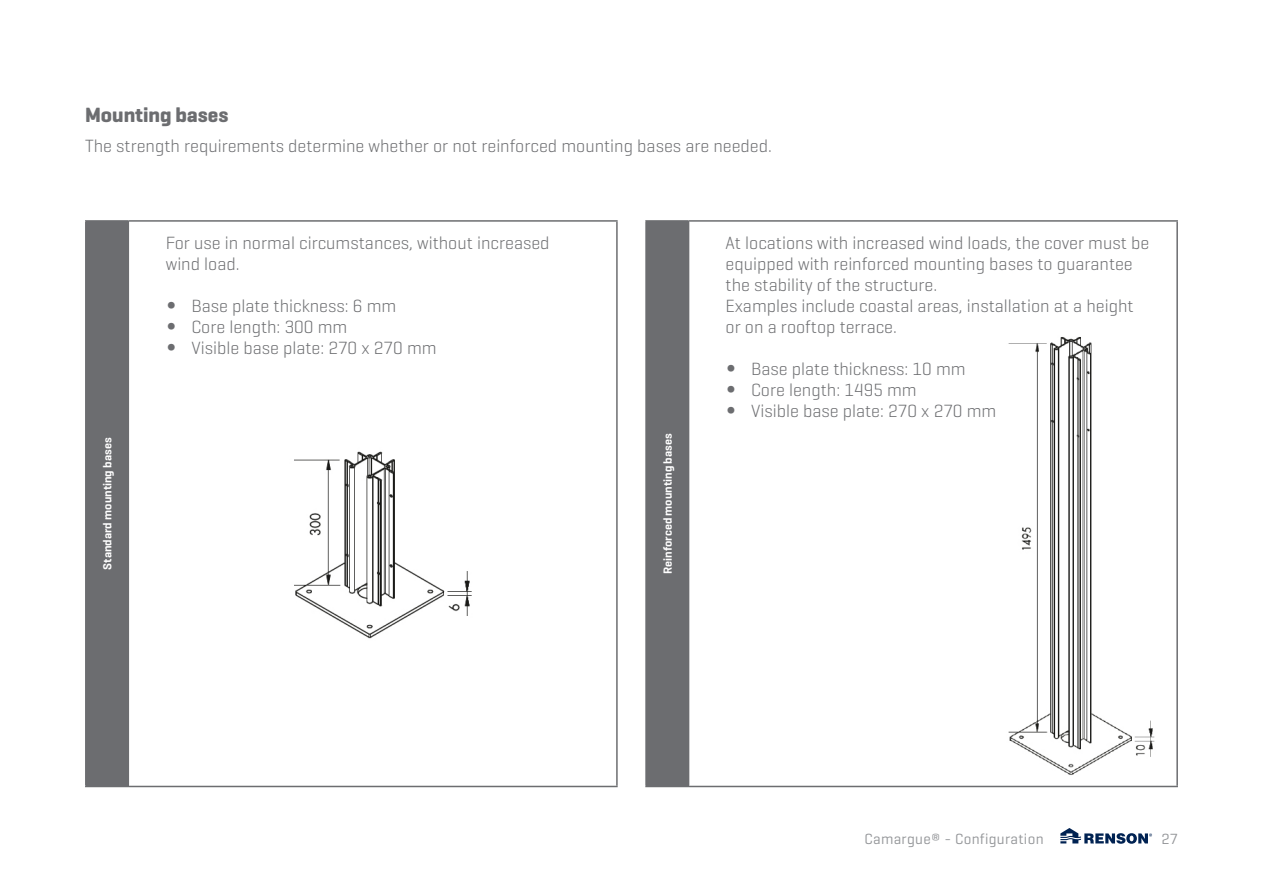
<style>
.page{position:relative;width:1263px;height:893px;background:#fff}
.page>*{position:absolute;margin:0;border:0;box-sizing:border-box;transform-origin:0 0}
.t1{font:700 21px "Geogrotesque";color:#6c6d70}
.Body{font:300 18px/21px "Geogrotesque";color:#6c6d70}
.t2{font:15px "Geogrotesque";letter-spacing:.02em;color:#939598}
.TT_Header{font:600 12px "Geogrotesque";color:#fff}
.s1{font-family:"Futura Std"}
</style>
<div class="page">
<svg style="left:1060px;top:828px;width:92px;height:16px"></svg>
<div style="left:86px;top:221px;width:42px;height:565px;background:#6c6d70"></div>
<hr style="left:85px;top:220px;width:43px;height:2px;background:#6c6d70">
<hr style="left:85px;top:222px;width:2px;height:564px;background:#6c6d70">
<hr style="left:128px;top:220px;width:490px;height:2px;background:#6c6d70">
<hr style="left:128px;top:222px;width:1px;height:564px;background:#6c6d70">
<hr style="left:616px;top:222px;width:2px;height:564px;background:#6c6d70">
<hr style="left:85px;top:786px;width:43px;height:1px;background:#6c6d70">
<hr style="left:128px;top:786px;width:490px;height:1px;background:#6c6d70">
<div style="left:646px;top:221px;width:43px;height:565px;background:#6c6d70"></div>
<hr style="left:645px;top:220px;width:44px;height:2px;background:#6c6d70">
<hr style="left:645px;top:222px;width:2px;height:564px;background:#6c6d70">
<hr style="left:689px;top:220px;width:489px;height:2px;background:#6c6d70">
<hr style="left:1176px;top:222px;width:2px;height:564px;background:#6c6d70">
<hr style="left:645px;top:786px;width:44px;height:1px;background:#6c6d70">
<hr style="left:689px;top:786px;width:489px;height:1px;background:#6c6d70">
<img style="left:1008px;top:337px;width:147px;height:438px">
<img style="left:294px;top:451px;width:178px;height:188px">
<h2 class="t1" style="left:85px;top:102px;width:145px">Mounting bases</h2>
<p class="Body" style="left:85px;top:134px;width:688px">The strength requirements determine whether or not reinforced mounting bases are needed.</p>
<p class="Body" style="left:166px;top:232px;width:385px">For use in normal circumstances, without increased wind load.</p>
<p class="Body" style="left:166px;top:295px;width:232px"><span class="s1">•</span> Base plate thickness: 6 mm</p>
<p class="Body" style="left:166px;top:316px;width:183px"><span class="s1">•</span> Core length: 300 mm</p>
<p class="Body" style="left:166px;top:337px;width:272px"><span class="s1">•</span> Visible base plate: 270 x 270 mm</p>
<p class="TT_Header" style="left:100px;top:570px;width:134px;rotate:-90deg">Standard mounting bases</p>
<p class="TT_Header" style="left:660px;top:574px;width:142px;rotate:-90deg">Reinforced mounting bases</p>
<p class="Body" style="left:725px;top:232px;width:425px">At locations with increased wind loads, the cover must be equipped with reinforced mounting bases to guarantee the stability of the structure.</p>
<p class="Body" style="left:725px;top:295px;width:410px">Examples include coastal areas, installation at a height or on a rooftop terrace.</p>
<p class="Body" style="left:725px;top:358px;width:242px"><span class="s1">•</span> Base plate thickness: 10 mm</p>
<p class="Body" style="left:725px;top:379px;width:193px"><span class="s1">•</span> Core length: 1495 mm</p>
<p class="Body" style="left:725px;top:400px;width:272px"><span class="s1">•</span> Visible base plate: 270 x 270 mm</p>
<p class="t2" style="left:864px;top:829px;width:181px">Camargue® - Configuration</p>
<p class="t2" style="left:1161px;top:829px;width:18px">27</p>
</div>
